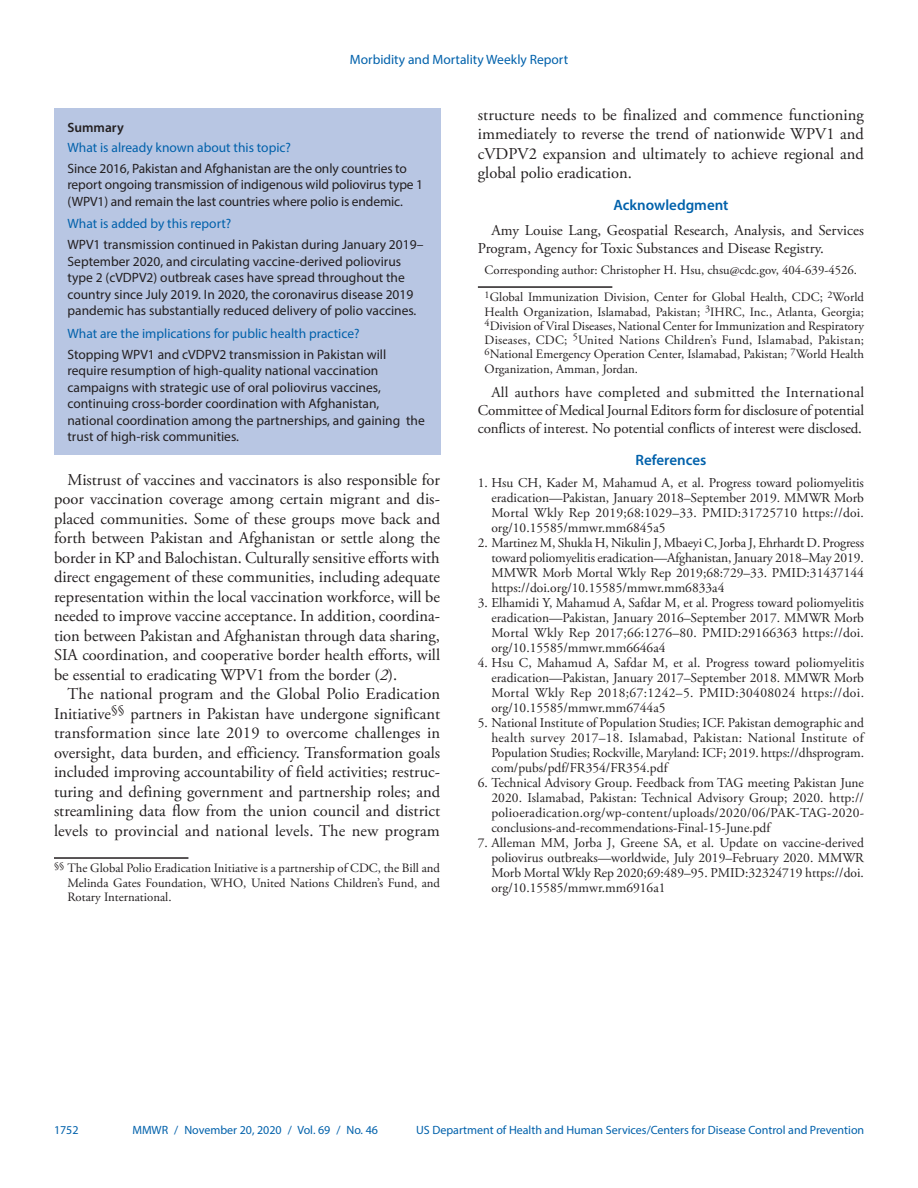
<style>
.page{position:relative;width:918px;height:1188px;background:#fff}
.page>*{position:absolute;margin:0;border:0;box-sizing:border-box;transform-origin:0 0}
.Paragraph{font:16.5px/19.5px "Adobe Garamond Pro";color:#231f20;text-align:justify}
.Conflict_of_Interest{font:15px/18px "Adobe Garamond Pro";letter-spacing:-.01em;color:#231f20;text-align:justify}
.Acknowledgment{font:15px/18px "Adobe Garamond Pro";color:#231f20}
.Acknowledgment_Head{font:600 15px "Myriad Pro";color:#0161ab}
.Ref_Title{font:600 15px "Myriad Pro";color:#0161ab}
.References{font:13.5px/15px "Adobe Garamond Pro";color:#231f20;text-align:justify}
.Summary_Box_Text{font:13.5px/16.5px "Myriad Pro";color:#231f20}
.Summary_Box_Heading{font:13.5px "Myriad Pro";color:#0161ab}
.Summary_Box_Ttile{font:600 13.5px "Myriad Pro";color:#231f20}
.Author_Affiliations{font:12.75px/14.2px "Adobe Garamond Pro";color:#231f20;text-align:justify}
.footnote_w_rule_text{font:12.75px/14.2px "Adobe Garamond Pro";color:#231f20;text-align:justify}
.Corresponding_Author{font:12.75px "Adobe Garamond Pro";color:#231f20}
.t1{font:12px "Myriad Pro";color:#0161ab}
.s1{font-style:italic}
</style>
<div class="page">
<div style="left:54px;top:108px;width:386px;height:347px;background:#b8c6e3"></div>
<hr style="left:54px;top:857px;width:134px;height:2px;background:#231f20">
<hr style="left:478px;top:286px;width:134px;height:2px;background:#231f20">
<p class="Summary_Box_Heading" style="left:350px;top:51px;width:220px">Morbidity and Mortality Weekly Report</p>
<h1 class="Summary_Box_Ttile" style="left:68px;top:119px;width:58px">Summary</h1>
<h1 class="Summary_Box_Heading" style="left:68px;top:139px;width:225px">What is already known about this topic?</h1>
<p class="Summary_Box_Text" style="left:68px;top:160px;width:357px">Since 2016, Pakistan and Afghanistan are the only countries to report ongoing transmission of indigenous wild poliovirus type 1 (WPV1) and remain the last countries where polio is endemic.</p>
<h1 class="Summary_Box_Heading" style="left:68px;top:216px;width:165px">What is added by this report?</h1>
<p class="Summary_Box_Text" style="left:68px;top:236px;width:357px">WPV1 transmission continued in Pakistan during January 2019– September 2020, and circulating vaccine-derived poliovirus type 2 (cVDPV2) outbreak cases have spread throughout the country since July 2019. In 2020, the coronavirus disease 2019 pandemic has substantially reduced delivery of polio vaccines.</p>
<h1 class="Summary_Box_Heading" style="left:68px;top:325px;width:294px">What are the implications for public health practice?</h1>
<p class="Summary_Box_Text" style="left:68px;top:346px;width:359px">Stopping WPV1 and cVDPV2 transmission in Pakistan will require resumption of high-quality national vaccination campaigns with strategic use of oral poliovirus vaccines, continuing cross-border coordination with Afghanistan, national coordination among the partnerships, and gaining the trust of high-risk communities.</p>
<p class="Paragraph" style="left:54px;top:470px;width:388px;text-indent:14px">Mistrust of vaccines and vaccinators is also responsible for poor vaccination coverage among certain migrant and dis&shy;placed communities. Some of these groups move back and forth between Pakistan and Afghanistan or settle along the border in KP and Balochistan. Culturally sensitive efforts with direct engagement of these communities, including adequate representation within the local vaccination workforce, will be needed to improve vaccine acceptance. In addition, coordina&shy;tion between Pakistan and Afghanistan through data sharing, SIA coordination, and cooperative border health efforts, will be essential to eradicating WPV1 from the border (<span class="s1">2</span>).</p>
<p class="Paragraph" style="left:54px;top:685px;width:388px;text-indent:14px">The national program and the Global Polio Eradication Initiative<sup>§§</sup> partners in Pakistan have undergone significant transformation since late 2019 to overcome challenges in oversight, data burden, and efficiency. Transformation goals included improving accountability of field activities; restruc&shy;turing and defining government and partnership roles; and streamlining data flow from the union council and district levels to provincial and national levels. The new program</p>
<p class="footnote_w_rule_text" style="left:68px;top:862px;width:374px;text-indent:-14px"><sup>§§</sup> The Global Polio Eradication Initiative is a partnership of CDC, the Bill and Melinda Gates Foundation, WHO, United Nations Children’s Fund, and Rotary International.</p>
<p class="Paragraph" style="left:478px;top:106px;width:388px">structure needs to be finalized and commence functioning immediately to reverse the trend of nationwide WPV1 and cVDPV2 expansion and ultimately to achieve regional and global polio eradication.</p>
<h1 class="Acknowledgment_Head" style="left:613px;top:195px;width:117px">Acknowledgment</h1>
<p class="Acknowledgment" style="left:478px;top:221px;width:388px;text-indent:14px">Amy Louise Lang, Geospatial Research, Analysis, and Services<br>Program, Agency for Toxic Substances and Disease Registry.</p>
<p class="Corresponding_Author" style="left:485px;top:262px;width:374px">Corresponding author: Christopher H. Hsu, chsu@cdc.gov, 404-639-4526.</p>
<p class="Author_Affiliations" style="left:485px;top:291px;width:381px"><sup>1</sup>Global Immunization Division, Center for Global Health, CDC; <sup>2</sup>World Health Organization, Islamabad, Pakistan; <sup>3</sup>IHRC, Inc., Atlanta, Georgia; <sup>4</sup>Division of Viral Diseases, National Center for Immunization and Respiratory Diseases, CDC; <sup>5</sup>United Nations Children’s Fund, Islamabad, Pakistan; <sup>6</sup>National Emergency Operation Center, Islamabad, Pakistan; <sup>7</sup>World Health Organization, Amman, Jordan.</p>
<p class="Conflict_of_Interest" style="left:478px;top:384px;width:388px;text-indent:14px">All authors have completed and submitted the International Committee of Medical Journal Editors form for disclosure of potential conflicts of interest. No potential conflicts of interest were disclosed.</p>
<h1 class="Ref_Title" style="left:636px;top:450px;width:72px">References</h1>
<p class="References" style="left:491px;top:475px;width:374px;text-indent:-14px">1. Hsu CH, Kader M, Mahamud A, et al. Progress toward poliomyelitis eradication—Pakistan, January 2018–September 2019. MMWR Morb Mortal Wkly Rep 2019;68:1029–33. PMID:31725710 https://doi. org/10.15585/mmwr.mm6845a5</p>
<p class="References" style="left:491px;top:535px;width:374px;text-indent:-14px">2. Martinez M, Shukla H, Nikulin J, Mbaeyi C, Jorba J, Ehrhardt D. Progress toward poliomyelitis eradication—Afghanistan, January 2018–May 2019.<br>MMWR Morb Mortal Wkly Rep 2019;68:729–33. PMID:31437144 https://doi.org/10.15585/mmwr.mm6833a4</p>
<p class="References" style="left:491px;top:595px;width:374px;text-indent:-14px">3. Elhamidi Y, Mahamud A, Safdar M, et al. Progress toward poliomyelitis eradication—Pakistan, January 2016–September 2017. MMWR Morb Mortal Wkly Rep 2017;66:1276–80. PMID:29166363 https://doi. org/10.15585/mmwr.mm6646a4</p>
<p class="References" style="left:491px;top:655px;width:374px;text-indent:-14px">4. Hsu C, Mahamud A, Safdar M, et al. Progress toward poliomyelitis eradication—Pakistan, January 2017–September 2018. MMWR Morb Mortal Wkly Rep 2018;67:1242–5. PMID:30408024 https://doi. org/10.15585/mmwr.mm6744a5</p>
<p class="References" style="left:491px;top:715px;width:374px;text-indent:-14px">5. National Institute of Population Studies; ICF. Pakistan demographic and health survey 2017–18. Islamabad, Pakistan: National Institute of Population Studies; Rockville, Maryland: ICF; 2019. https://dhsprogram. com/pubs/pdf/FR354/FR354.pdf</p>
<p class="References" style="left:491px;top:775px;width:374px;text-indent:-14px">6. Technical Advisory Group. Feedback from TAG meeting Pakistan June 2020. Islamabad, Pakistan: Technical Advisory Group; 2020. http:// polioeradication.org/wp-content/uploads/2020/06/PAK-TAG-2020- conclusions-and-recommendations-Final-15-June.pdf</p>
<p class="References" style="left:491px;top:835px;width:374px;text-indent:-14px">7. Alleman MM, Jorba J, Greene SA, et al. Update on vaccine-derived poliovirus outbreaks—worldwide, July 2019–February 2020. MMWR Morb Mortal Wkly Rep 2020;69:489–95. PMID:32324719 https://doi. org/10.15585/mmwr.mm6916a1</p>
<p class="t1" style="left:54px;top:1123px;width:26px">1752</p>
<p class="t1" style="left:132px;top:1123px;width:247px">MMWR / November 20, 2020 / Vol. 69 / No. 46</p>
<p class="t1" style="left:416px;top:1123px;width:450px">US Department of Health and Human Services/Centers for Disease Control and Prevention</p>
</div>
